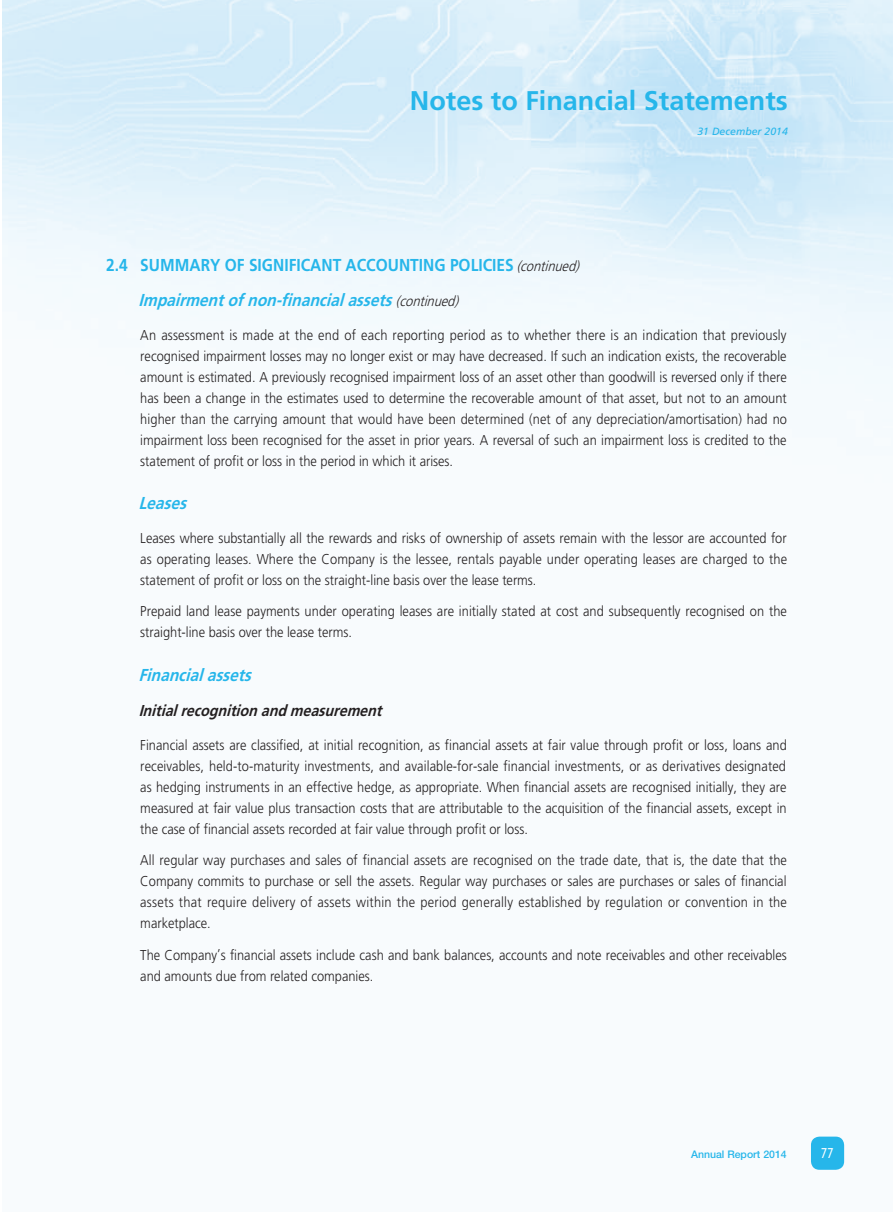
<style>
.page{position:relative;width:893px;height:1212px;background:#fff}
.page>*{position:absolute;margin:0;border:0;box-sizing:border-box;transform-origin:0 0}
.t1{font:700 27px "Frutiger LT Std";color:#26b6ea}
._4__副標題{font:italic 700 17.25px "Frutiger LT Std";color:#26b6ea;scale:.9 1}
._3__標題{font:700 17.25px "Frutiger LT Std";color:#26b6ea;scale:.9 1}
._5__副副標題{font:italic 700 15.75px "Frutiger LT Std";color:#231f20;scale:.9 1}
._1__內文{font:300 14.25px/21px "Frutiger LT Std";color:#231f20;text-align:justify;scale:.9 1}
.t2{font:300 13.5px "DIN Neuzeit Grotesk Std";color:#fff;scale:.9 1}
.t3{font:500 10.5px "Helvetica Neue LT Std";color:#26b6ea}
.t4{font:italic 10.5px "Frutiger LT Std";color:#26b6ea}
.s1{font-weight:300;font-style:italic;font-size:14.25px;color:#231f20}
.s2{font-weight:300;font-size:14.25px;color:#231f20}
</style>
<div class="page">
<img style="left:3px;top:0;width:890px;height:1170px">
<div style="left:811px;top:1136px;width:33px;height:34px;background:#26b6ea;border-radius:9px"></div>
<h1 class="t1" style="left:410px;top:84px;width:380px">Notes to Financial Statements</h1>
<p class="t4" style="left:697px;top:125px;width:92px">31 December 2014</p>
<p class="_3__標題" style="left:106px;top:254px;width:531px">2.4 SUMMARY OF SIGNIFICANT ACCOUNTING POLICIES <span class="s1">(continued)</span></p>
<p class="_4__副標題" style="left:139px;top:290px;width:361px">Impairment of non-financial assets <span class="s2">(continued)</span></p>
<p class="_1__內文" style="left:140px;top:324px;width:720px">An assessment is made at the end of each reporting period as to whether there is an indication that previously recognised impairment losses may no longer exist or may have decreased. If such an indication exists, the recoverable amount is estimated. A previously recognised impairment loss of an asset other than goodwill is reversed only if there has been a change in the estimates used to determine the recoverable amount of that asset, but not to an amount higher than the carrying amount that would have been determined (net of any depreciation/amortisation) had no impairment loss been recognised for the asset in prior years. A reversal of such an impairment loss is credited to the statement of profit or loss in the period in which it arises.</p>
<p class="_4__副標題" style="left:139px;top:493px;width:60px">Leases</p>
<p class="_1__內文" style="left:140px;top:528px;width:720px">Leases where substantially all the rewards and risks of ownership of assets remain with the lessor are accounted for as operating leases. Where the Company is the lessee, rentals payable under operating leases are charged to the statement of profit or loss on the straight-line basis over the lease terms.</p>
<p class="_1__內文" style="left:140px;top:601px;width:720px">Prepaid land lease payments under operating leases are initially stated at cost and subsequently recognised on the straight-line basis over the lease terms.</p>
<p class="_4__副標題" style="left:139px;top:665px;width:132px">Financial assets</p>
<p class="_5__副副標題" style="left:139px;top:701px;width:277px">Initial recognition and measurement</p>
<p class="_1__內文" style="left:140px;top:735px;width:720px">Financial assets are classified, at initial recognition, as financial assets at fair value through profit or loss, loans and receivables, held-to-maturity investments, and available-for-sale financial investments, or as derivatives designated as hedging instruments in an effective hedge, as appropriate. When financial assets are recognised initially, they are measured at fair value plus transaction costs that are attributable to the acquisition of the financial assets, except in the case of financial assets recorded at fair value through profit or loss.</p>
<p class="_1__內文" style="left:140px;top:850px;width:720px">All regular way purchases and sales of financial assets are recognised on the trade date, that is, the date that the Company commits to purchase or sell the assets. Regular way purchases or sales are purchases or sales of financial assets that require delivery of assets within the period generally established by regulation or convention in the marketplace.</p>
<p class="_1__內文" style="left:140px;top:945px;width:720px">The Company’s financial assets include cash and bank balances, accounts and note receivables and other receivables and amounts due from related companies.</p>
<p class="t3" style="left:691px;top:1148px;width:97px">Annual Report 2014</p>
<p class="t2" style="left:821px;top:1145px;width:16px">77</p>
</div>
